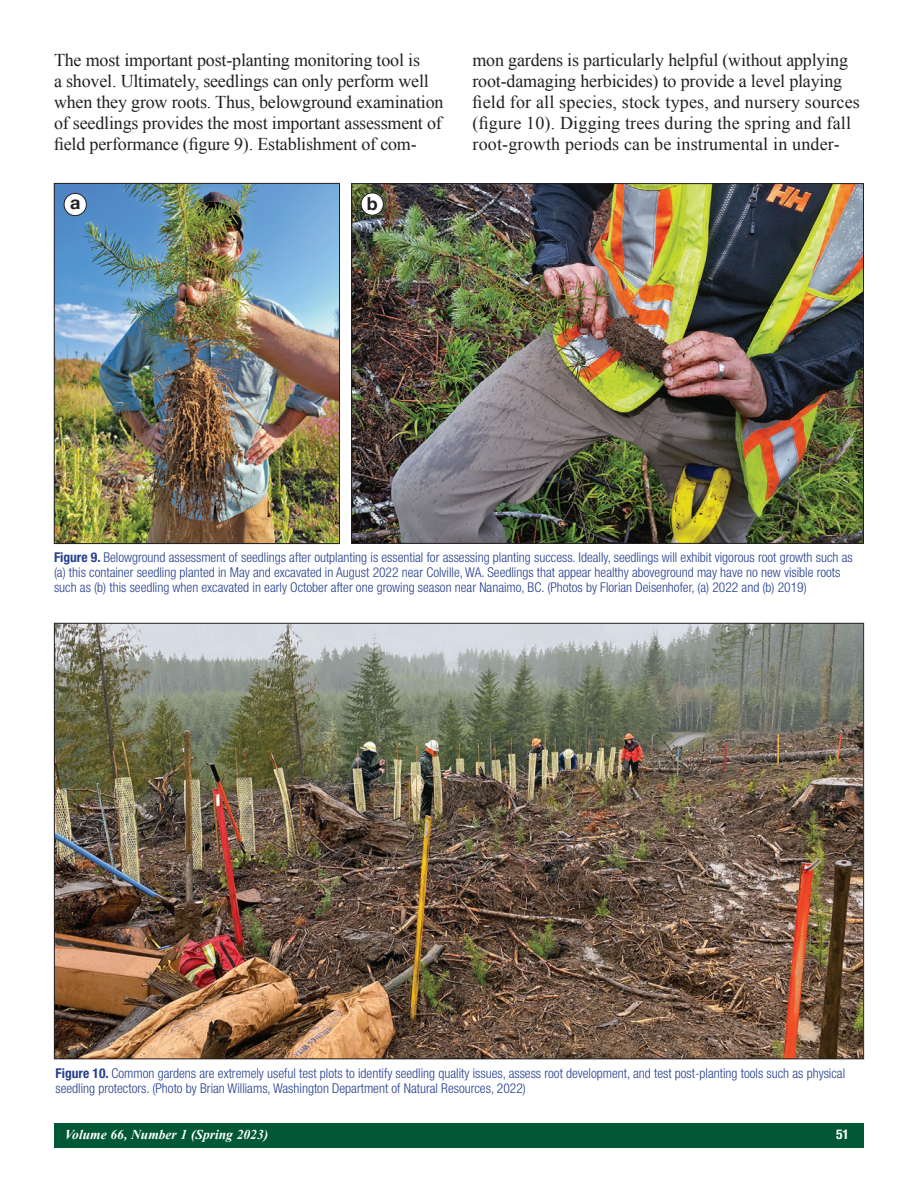
<style>
.page{position:relative;width:918px;height:1188px;background:#fff}
.page>*{position:absolute;margin:0;border:0;box-sizing:border-box;transform-origin:0 0}
.t1{font:18px/21px "Times New Roman";letter-spacing:-.01em;color:#231f20}
.t2{font:18px/21px "Times New Roman";letter-spacing:.01em;color:#231f20}
.Article_Title{font:700 18px "Helvetica Neue LT Std";color:#231f20}
.Captions{font:300 condensed 13.5px/15px "Helvetica Neue LT Std";color:#253f8e}
.t3{font:italic 700 13.5px "Times New Roman";color:#fff}
.t4{font:700 condensed 13.5px "Helvetica Neue LT Std";color:#fff}
.s1{font-weight:700}
</style>
<div class="page">
<div style="left:54px;top:1123px;width:810px;height:25px;background:#005837"></div>
<img style="left:56px;top:185px;width:282px;height:357px">
<div style="left:54px;top:183px;width:286px;height:361px;border:1px solid #231f20"></div>
<img style="left:353px;top:185px;width:509px;height:357px">
<img style="left:56px;top:625px;width:806px;height:432px">
<div style="left:64px;top:193px;width:22px;height:23px;background:#fff;border-radius:50%"></div>
<div style="left:64px;top:193px;width:23px;height:23px;border:1px solid #231f20;border-radius:50%"></div>
<div style="left:361px;top:193px;width:22px;height:22px;background:#fff;border-radius:50%"></div>
<div style="left:361px;top:193px;width:23px;height:23px;border:1px solid #231f20;border-radius:50%"></div>
<p class="t1" style="left:54px;top:50px;width:391px">The most important post-planting monitoring tool is<br>a shovel. Ultimately, seedlings can only perform well when they grow roots. Thus, belowground examination of seedlings provides the most important assessment of field performance (figure 9). Establishment of com-</p>
<p class="t2" style="left:472px;top:50px;width:389px">mon gardens is particularly helpful (without applying root-damaging herbicides) to provide a level playing field for all species, stock types, and nursery sources (figure 10). Digging trees during the spring and fall root-growth periods can be instrumental in under-</p>
<p class="Article_Title" style="left:70px;top:191px;width:12px">a</p>
<p class="Article_Title" style="left:367px;top:192px;width:12px">b</p>
<p class="Captions" style="left:54px;top:549px;width:800px"><span class="s1">Figure 9.</span> Belowground assessment of seedlings after outplanting is essential for assessing planting success. Ideally, seedlings will exhibit vigorous root growth such as (a) this container seedling planted in May and excavated in August 2022 near Colville, WA. Seedlings that appear healthy aboveground may have no new visible roots such as (b) this seedling when excavated in early October after one growing season near Nanaimo, BC. (Photos by Florian Deisenhofer, (a) 2022 and (b) 2019)</p>
<p class="Captions" style="left:56px;top:1065px;width:791px"><span class="s1">Figure 10.</span> Common gardens are extremely useful test plots to identify seedling quality issues, assess root development, and test post-planting tools such as physical seedling protectors. (Photo by Brian Williams, Washington Department of Natural Resources, 2022)</p>
<p class="t3" style="left:65px;top:1125px;width:205px">Volume 66, Number 1 (Spring 2023)</p>
<p class="t4" style="left:836px;top:1126px;width:14px">51</p>
</div>
